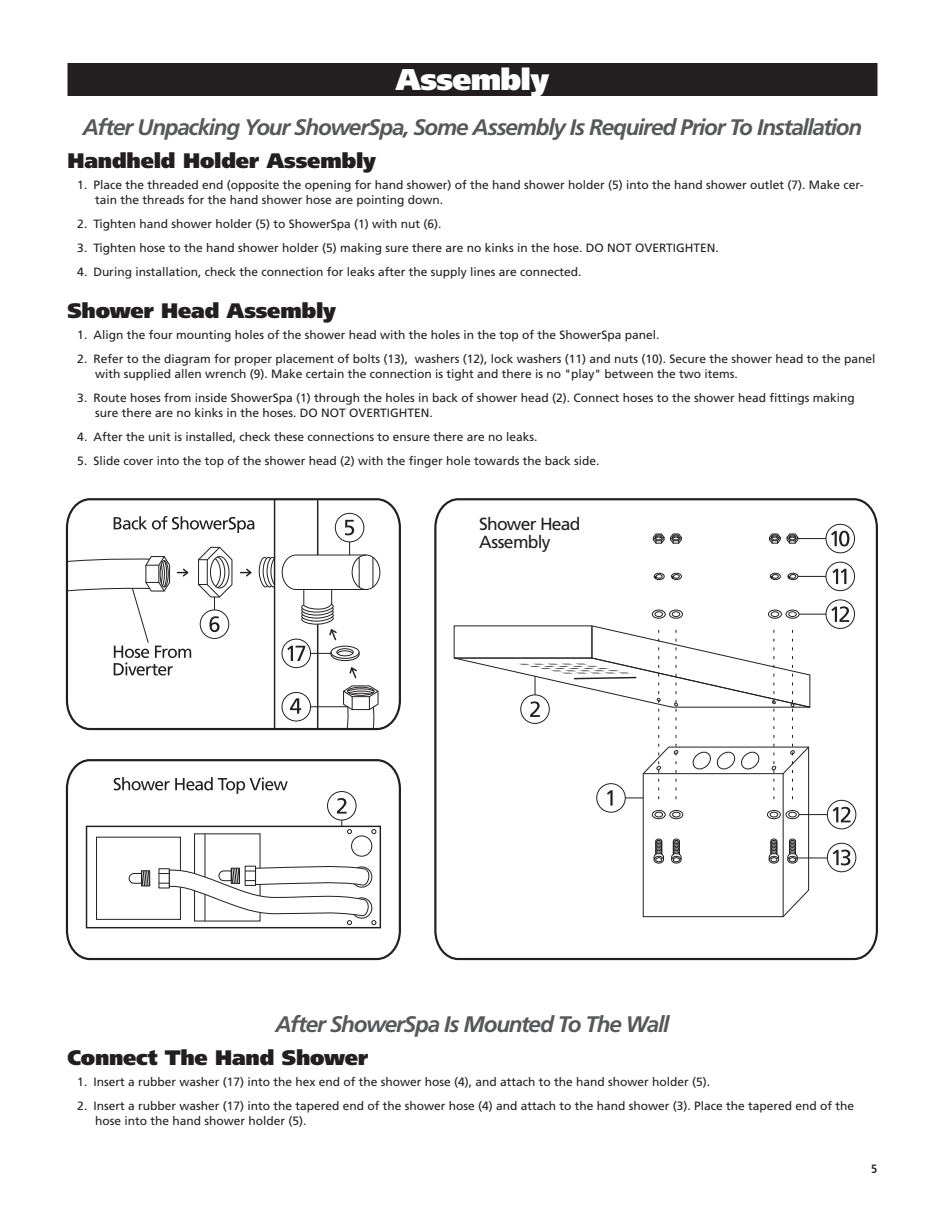
<style>
.page{position:relative;width:945px;height:1215px;background:#fff}
.page>*{position:absolute;margin:0;border:0;box-sizing:border-box;transform-origin:0 0}
.Header_Bar{font:900 30px "Frutiger LT Std";letter-spacing:-.02em;color:#fff}
.Sub_Head_Italic{font:italic 700 22.5px "Frutiger LT Std";letter-spacing:-.055em;color:#57585a}
.Sub_Head{font:900 21px "Frutiger LT Std";letter-spacing:-.01em;color:#231f20}
.t1{font:17.55px/17.5px "Frutiger LT Std";letter-spacing:-.04em;color:#231f20}
.Steps{font:12px/15px "Frutiger LT Std";color:#231f20}
.t2{font:700 condensed 12px "Frutiger LT Std";color:#231f20}
</style>
<div class="page">
<div style="left:68px;top:63px;width:810px;height:33px;background:#231f20"></div>
<svg style="left:434px;top:498px;width:444px;height:463px"></svg>
<svg style="left:65px;top:498px;width:336px;height:233px"></svg>
<svg style="left:65px;top:759px;width:336px;height:202px"></svg>
<p class="Header_Bar" style="left:396px;top:61px;width:155px">Assembly</p>
<p class="Sub_Head_Italic" style="left:83px;top:114px;width:781px">After Unpacking Your ShowerSpa, Some Assembly Is Required Prior To Installation</p>
<p class="Sub_Head" style="left:68px;top:148px;width:310px">Handheld Holder Assembly</p>
<p class="Steps" style="left:95px;top:177px;width:770px;text-indent:-18px">1. Place the threaded end (opposite the opening for hand shower) of the hand shower holder (5) into the hand shower outlet (7). Make cer&shy;tain the threads for the hand shower hose are pointing down.</p>
<p class="Steps" style="left:77px;top:216px;width:366px">2. Tighten hand shower holder (5) to ShowerSpa (1) with nut (6).</p>
<p class="Steps" style="left:77px;top:240px;width:643px">3. Tighten hose to the hand shower holder (5) making sure there are no kinks in the hose. DO NOT OVERTIGHTEN.</p>
<p class="Steps" style="left:77px;top:264px;width:506px">4. During installation, check the connection for leaks after the supply lines are connected.</p>
<p class="Sub_Head" style="left:68px;top:298px;width:270px">Shower Head Assembly</p>
<p class="Steps" style="left:77px;top:327px;width:584px">1. Align the four mounting holes of the shower head with the holes in the top of the ShowerSpa panel.</p>
<p class="Steps" style="left:95px;top:351px;width:782px;text-indent:-18px">2. Refer to the diagram for proper placement of bolts (13), washers (12), lock washers (11) and nuts (10). Secure the shower head to the panel with supplied allen wrench (9). Make certain the connection is tight and there is no "play" between the two items.</p>
<p class="Steps" style="left:95px;top:390px;width:761px;text-indent:-18px">3. Route hoses from inside ShowerSpa (1) through the holes in back of shower head (2). Connect hoses to the shower head fittings making sure there are no kinks in the hoses. DO NOT OVERTIGHTEN.</p>
<p class="Steps" style="left:77px;top:429px;width:462px">4. After the unit is installed, check these connections to ensure there are no leaks.</p>
<p class="Steps" style="left:77px;top:453px;width:524px">5. Slide cover into the top of the shower head (2) with the finger hole towards the back side.</p>
<p class="t1" style="left:479px;top:516px;width:103px">Shower Head<br>Assembly</p>
<p class="Sub_Head_Italic" style="left:276px;top:1011px;width:395px">After ShowerSpa Is Mounted To The Wall</p>
<p class="Sub_Head" style="left:68px;top:1045px;width:302px">Connect The Hand Shower</p>
<p class="Steps" style="left:77px;top:1074px;width:634px">1. Insert a rubber washer (17) into the hex end of the shower hose (4), and attach to the hand shower holder (5).</p>
<p class="Steps" style="left:95px;top:1098px;width:761px;text-indent:-18px">2. Insert a rubber washer (17) into the tapered end of the shower hose (4) and attach to the hand shower (3). Place the tapered end of the hose into the hand shower holder (5).</p>
<p class="t2" style="left:871px;top:1162px;width:8px">5</p>
</div>
